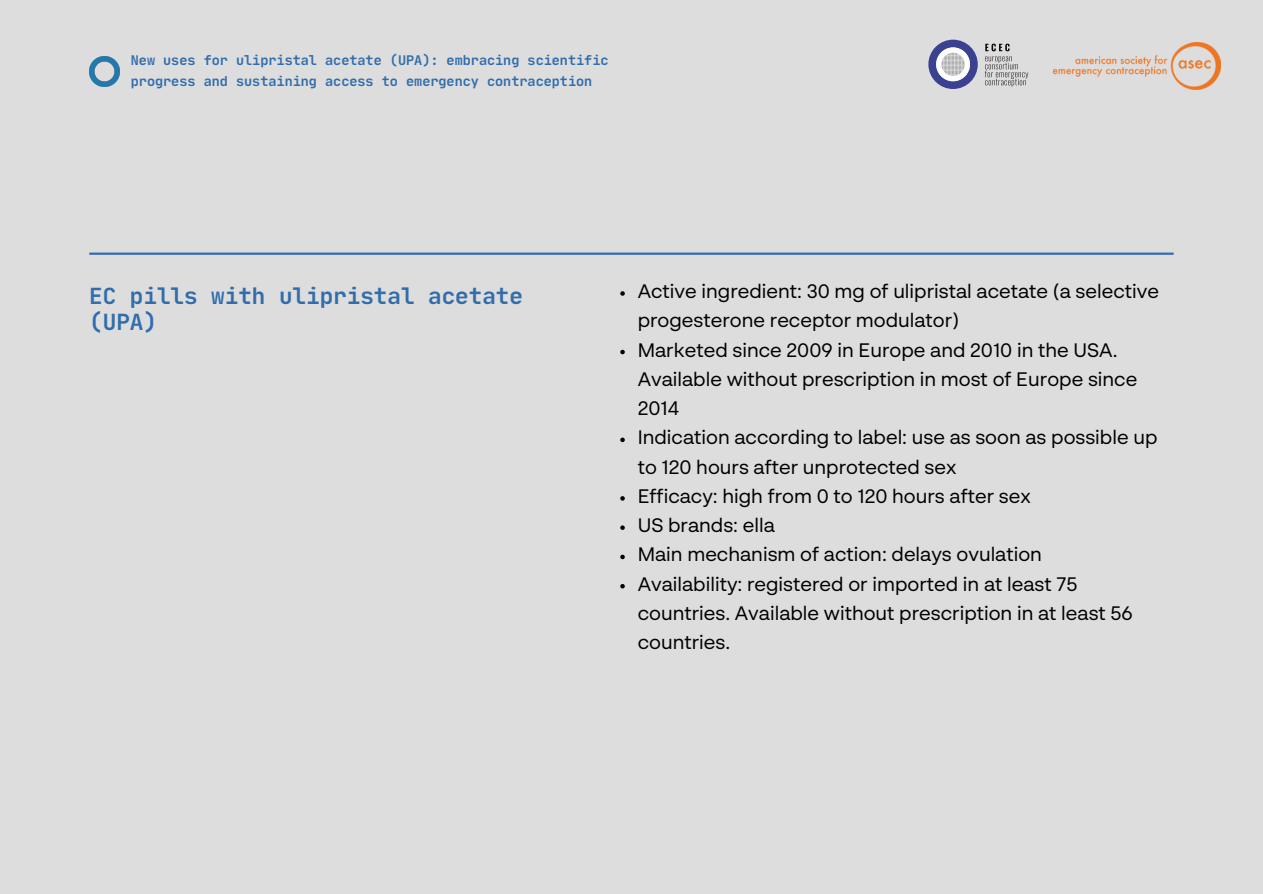
<style>
.page{position:relative;width:1263px;height:894px;background:#fff}
.page>*{position:absolute;margin:0;border:0;box-sizing:border-box;transform-origin:0 0}
.t1{font:700 22.65px/25.8px "Jet Brains Mono";color:#316dac}
.t2{font:19.5px/29.2px "BR Sonoma";color:#000}
.t3{font:700 13.5px/20.2px "Jet Brains Mono";color:#316dac}
</style>
<div class="page">
<div style="left:0;top:0;width:1263px;height:893px;background:#ddd"></div>
<hr style="left:89px;top:252px;width:1085px;height:3px;background:#316dac">
<svg style="left:620px;top:291px;width:5px;height:4px"></svg>
<svg style="left:620px;top:349px;width:5px;height:5px"></svg>
<svg style="left:620px;top:437px;width:5px;height:5px"></svg>
<svg style="left:620px;top:496px;width:5px;height:4px"></svg>
<svg style="left:620px;top:525px;width:5px;height:4px"></svg>
<svg style="left:620px;top:554px;width:5px;height:5px"></svg>
<svg style="left:620px;top:584px;width:5px;height:4px"></svg>
<img style="left:1054px;top:43px;width:166px;height:47px">
<svg style="left:985px;top:44px;width:43px;height:43px"></svg>
<svg style="left:928px;top:40px;width:50px;height:49px"></svg>
<img style="left:89px;top:56px;width:31px;height:31px">
<p class="t3" style="left:131px;top:50px;width:479px">New uses for ulipristal acetate (UPA): embracing scientific progress and sustaining access to emergency contraception</p>
<p class="t1" style="left:89px;top:283px;width:435px">EC pills with ulipristal acetate (UPA)</p>
<p class="t2" style="left:638px;top:278px;width:523px">Active ingredient: 30 mg of ulipristal acetate (a selective progesterone receptor modulator)</p>
<p class="t2" style="left:638px;top:336px;width:501px">Marketed since 2009 in Europe and 2010 in the USA.<br>Available without prescription in most of Europe since<br>2014</p>
<p class="t2" style="left:638px;top:424px;width:521px">Indication according to label: use as soon as possible up to 120 hours after unprotected sex</p>
<p class="t2" style="left:638px;top:483px;width:395px">Efficacy: high from 0 to 120 hours after sex</p>
<h1 class="t2" style="left:638px;top:512px;width:139px">US brands: ella</h1>
<p class="t2" style="left:638px;top:541px;width:406px">Main mechanism of action: delays ovulation</p>
<p class="t2" style="left:638px;top:570px;width:497px">Availability: registered or imported in at least 75 countries. Available without prescription in at least 56 countries.</p>
</div>
